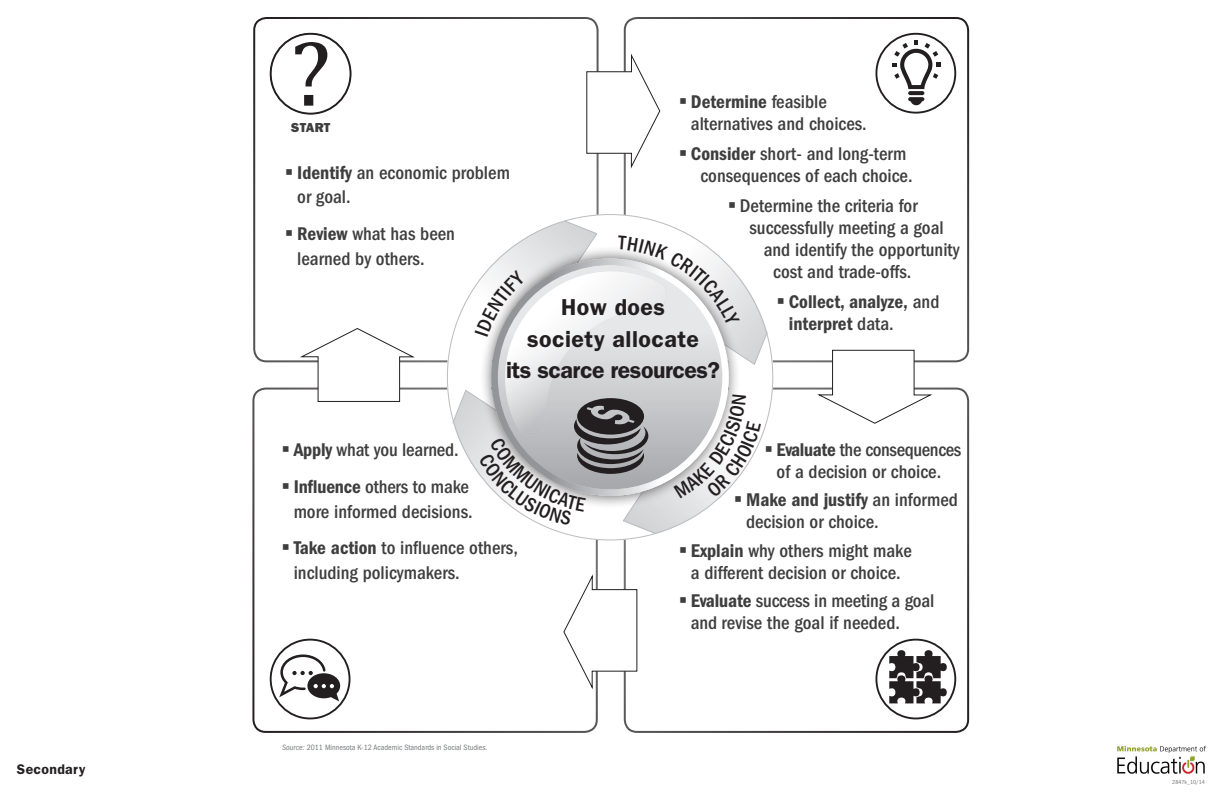
<style>
.page{position:relative;width:1224px;height:792px;background:#fff}
.page>*{position:absolute;margin:0;border:0;box-sizing:border-box;transform-origin:0 0}
.t1{font:600 23.1px/31.3px "ITC Franklin Gothic Std";letter-spacing:.02em;color:#231f20;text-align:center}
.t2{font:500 condensed 19.1px/22px "ITC Franklin Gothic Std";color:#3e3e3f}
.t3{font:19.1px/22px "ITC Franklin Gothic Std Dm Cd";color:#3e3e3f}
.t4{font:600 14px "ITC Franklin Gothic Std";letter-spacing:.025em;color:#231f20}
.header_2{font:13.1px "ITC Franklin Gothic Std Hvy";letter-spacing:.025em;color:#3e3e3f}
.Paragraph{font:condensed 8px "ITC Franklin Gothic Std";color:#76787b}
.t5{font:condensed 6px "ITC Franklin Gothic Std";color:#76787b}
.s1{font-family:"ITC Franklin Gothic Std Dm Cd";font-weight:400;font-stretch:normal}
.s2{font-family:"ITC Franklin Gothic Std";font-weight:500;font-stretch:condensed}
.s3{font-style:italic}
</style>
<div class="page">
<div style="left:875px;top:33px;width:81px;height:81px;border:2px solid #231f20;border-radius:50%"></div>
<svg style="left:892px;top:41px;width:48px;height:64px"></svg>
<svg style="left:876px;top:640px;width:79px;height:79px"></svg>
<div style="left:875px;top:639px;width:81px;height:80px;border:2px solid #231f20;border-radius:50%"></div>
<svg style="left:889px;top:650px;width:58px;height:53px"></svg>
<div style="left:270px;top:639px;width:80px;height:80px;border:2px solid #231f20;border-radius:50%"></div>
<svg style="left:277px;top:653px;width:63px;height:48px"></svg>
<svg style="left:298px;top:328px;width:116px;height:74px"></svg>
<svg style="left:586px;top:51px;width:75px;height:117px"></svg>
<svg style="left:818px;top:349px;width:116px;height:75px"></svg>
<svg style="left:563px;top:575px;width:75px;height:117px"></svg>
<div style="left:270px;top:33px;width:82px;height:82px;border:2px solid #231f20;border-radius:50%"></div>
<svg style="left:295px;top:42px;width:32px;height:64px"></svg>
<img style="left:1117px;top:746px;width:89px;height:28px">
<svg style="left:428px;top:214px;width:364px;height:345px"></svg>
<p class="t4" style="left:17px;top:761px;width:70px">Secondary</p>
<p class="t2" style="left:691px;top:91px;width:177px;text-indent:-12px">▪ <span class="s1">Determine</span> feasible alternatives and choices.</p>
<p class="t2" style="left:701px;top:143px;width:214px;text-indent:-22px">▪ <span class="s1">Consider</span> short- and long-term consequences of each choice.</p>
<p class="t2" style="left:728px;top:195px;width:191px">▪ Determine the criteria for</p>
<p class="t2" style="left:749px;top:217px;width:196px">successfully meeting a goal</p>
<p class="t2" style="left:764px;top:239px;width:197px">and identify the opportunity</p>
<p class="t2" style="left:773px;top:261px;width:140px">cost and trade-offs.</p>
<p class="t3" style="left:789px;top:291px;width:152px;text-indent:-12px">▪ Collect, analyze, <span class="s2">and </span>interpret <span class="s2">data.</span></p>
<p class="header_2" style="left:291px;top:120px;width:41px">START</p>
<p class="t2" style="left:297px;top:160px;width:214px;line-height:24.5px;text-indent:-12px">▪ <span class="s1">Identify</span> an economic problem or goal.</p>
<p class="t2" style="left:297px;top:222px;width:159px;line-height:24.5px;text-indent:-12px">▪ <span class="s1">Review</span> what has been learned by others.</p>
<p class="t1" style="left:506px;top:292px;width:216px">How does<br>society allocate<br>its scarce resources?</p>
<p class="t2" style="left:281px;top:439px;width:179px">▪ <span class="s1">Apply</span> what you learned.</p>
<p class="t2" style="left:281px;top:475px;width:193px;line-height:24.5px;text-align:right">▪ <span class="s1">Influence</span> others to make more informed decisions.</p>
<p class="t2" style="left:294px;top:536px;width:226px;line-height:24.5px;text-indent:-12px">▪ <span class="s1">Take action</span> to influence others, including policymakers.</p>
<p class="Paragraph" style="left:282px;top:743px;width:207px"><span class="s3">Source:</span> 2011 Minnesota K-12 Academic Standards in Social Studies.</p>
<p class="t2" style="left:764px;top:439px;width:198px;text-align:center">▪ <span class="s1">Evaluate</span> the consequences of a decision or choice.</p>
<p class="t2" style="left:746px;top:489px;width:213px;text-indent:-12px">▪ <span class="s1">Make and justify</span> an informed decision or choice.</p>
<p class="t2" style="left:679px;top:539px;width:235px;text-align:center">▪ <span class="s1">Explain</span> why others might make a different decision or choice.</p>
<p class="t2" style="left:691px;top:590px;width:245px;text-indent:-12px">▪ <span class="s1">Evaluate</span> success in meeting a goal and revise the goal if needed.</p>
<p class="t5" style="left:1172px;top:779px;width:34px">2847k_10/14</p>
</div>
